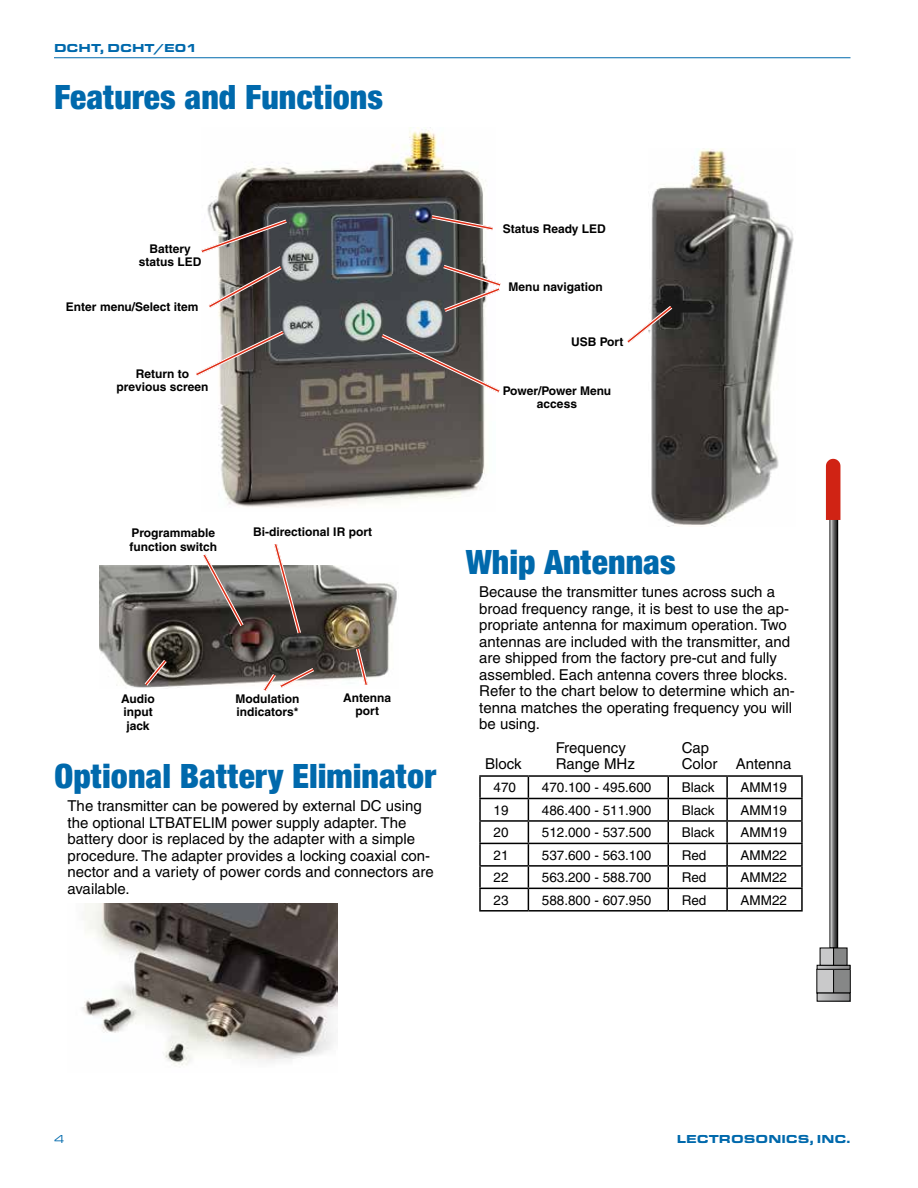
<style>
.page{position:relative;width:918px;height:1188px;background:#fff}
.page>*{position:absolute;margin:0;border:0;box-sizing:border-box;transform-origin:0 0}
.t1{font:900 condensed 36px "Sans";color:#0069ac}
.t2{font:15px/16.5px "Helvetica";color:#000}
.t3{font:13.5px "Helvetica";color:#000}
.t4{font:700 12px/13.5px "Helvetica";color:#000;text-align:center}
.t5{font:900 12px "Eurostile Extended";color:#0069ac}
.t6{font:12px "Eurostile Extended";color:#0069ac}
</style>
<div class="page">
<hr style="left:54px;top:57px;width:796px;height:1px;background:#0069ac">
<img style="left:207px;top:127px;width:279px;height:380px">
<svg style="left:201px;top:217px;width:89px;height:38px"></svg>
<svg style="left:428px;top:213px;width:65px;height:19px"></svg>
<svg style="left:440px;top:263px;width:61px;height:51px"></svg>
<svg style="left:378px;top:332px;width:122px;height:63px;background:#756e6c"></svg>
<svg style="left:196px;top:328px;width:91px;height:51px"></svg>
<svg style="left:207px;top:264px;width:78px;height:47px;background:#7c7471"></svg>
<img style="left:99px;top:565px;width:298px;height:123px">
<svg style="left:272px;top:544px;width:31px;height:93px"></svg>
<svg style="left:142px;top:657px;width:28px;height:31px"></svg>
<svg style="left:261px;top:666px;width:56px;height:25px"></svg>
<svg style="left:200px;top:554px;width:46px;height:75px;background:#817a76"></svg>
<svg style="left:354px;top:645px;width:16px;height:43px"></svg>
<hr style="left:479px;top:775px;width:49px;height:2px;background:#000">
<hr style="left:479px;top:777px;width:2px;height:21px;background:#000">
<hr style="left:528px;top:775px;width:140px;height:2px;background:#000">
<hr style="left:668px;top:775px;width:59px;height:2px;background:#000">
<hr style="left:727px;top:775px;width:76px;height:2px;background:#000">
<hr style="left:726px;top:777px;width:2px;height:21px;background:#000">
<hr style="left:801px;top:777px;width:2px;height:21px;background:#000">
<hr style="left:479px;top:798px;width:49px;height:1px;background:#000">
<hr style="left:479px;top:799px;width:2px;height:21px;background:#000">
<hr style="left:528px;top:798px;width:140px;height:1px;background:#000">
<hr style="left:668px;top:798px;width:59px;height:1px;background:#000">
<hr style="left:727px;top:798px;width:76px;height:1px;background:#000">
<hr style="left:726px;top:799px;width:2px;height:21px;background:#000">
<hr style="left:801px;top:799px;width:2px;height:21px;background:#000">
<hr style="left:479px;top:820px;width:49px;height:2px;background:#000">
<hr style="left:479px;top:822px;width:2px;height:21px;background:#000">
<hr style="left:528px;top:820px;width:140px;height:2px;background:#000">
<hr style="left:668px;top:820px;width:59px;height:2px;background:#000">
<hr style="left:727px;top:820px;width:76px;height:2px;background:#000">
<hr style="left:726px;top:822px;width:2px;height:21px;background:#000">
<hr style="left:801px;top:822px;width:2px;height:21px;background:#000">
<hr style="left:479px;top:843px;width:49px;height:1px;background:#000">
<hr style="left:479px;top:844px;width:2px;height:21px;background:#000">
<hr style="left:528px;top:843px;width:140px;height:1px;background:#000">
<hr style="left:668px;top:843px;width:59px;height:1px;background:#000">
<hr style="left:727px;top:843px;width:76px;height:1px;background:#000">
<hr style="left:726px;top:844px;width:2px;height:21px;background:#000">
<hr style="left:801px;top:844px;width:2px;height:21px;background:#000">
<hr style="left:479px;top:865px;width:49px;height:2px;background:#000">
<hr style="left:479px;top:867px;width:2px;height:21px;background:#000">
<hr style="left:528px;top:865px;width:140px;height:2px;background:#000">
<hr style="left:668px;top:865px;width:59px;height:2px;background:#000">
<hr style="left:727px;top:865px;width:76px;height:2px;background:#000">
<hr style="left:726px;top:867px;width:2px;height:21px;background:#000">
<hr style="left:801px;top:867px;width:2px;height:21px;background:#000">
<hr style="left:479px;top:888px;width:49px;height:1px;background:#000">
<hr style="left:479px;top:889px;width:2px;height:21px;background:#000">
<hr style="left:528px;top:888px;width:140px;height:1px;background:#000">
<svg style="left:528px;top:777px;width:1px;height:133px"></svg>
<hr style="left:668px;top:888px;width:59px;height:1px;background:#000">
<svg style="left:668px;top:777px;width:1px;height:133px"></svg>
<hr style="left:727px;top:888px;width:76px;height:1px;background:#000">
<hr style="left:726px;top:889px;width:2px;height:21px;background:#000">
<hr style="left:801px;top:889px;width:2px;height:21px;background:#000">
<hr style="left:479px;top:910px;width:49px;height:2px;background:#000">
<hr style="left:528px;top:910px;width:140px;height:2px;background:#000">
<hr style="left:668px;top:910px;width:59px;height:2px;background:#000">
<hr style="left:727px;top:910px;width:76px;height:2px;background:#000">
<img style="left:651px;top:148px;width:143px;height:378px">
<svg style="left:627px;top:303px;width:48px;height:43px"></svg>
<svg style="left:832px;top:520px;width:4px;height:426px;background:#686869"></svg>
<div style="left:830px;top:515px;width:8px;height:433px;border:1px solid #000"></div>
<svg style="left:826px;top:459px;width:14px;height:61px"></svg>
<div style="left:817px;top:969px;width:17px;height:24px;background:#c9c9ca"></div>
<div style="left:834px;top:969px;width:16px;height:24px;background:#868787"></div>
<div style="left:833px;top:969px;width:17px;height:24px;border:1px solid #000"></div>
<svg style="left:819px;top:995px;width:29px;height:4px"></svg>
<div style="left:817px;top:965px;width:33px;height:4px;border:1px solid #000"></div>
<div style="left:820px;top:948px;width:14px;height:17px;background:#c9c9ca"></div>
<div style="left:833px;top:948px;width:14px;height:17px;background:#868787;border:1px solid #000"></div>
<img style="left:82px;top:903px;width:255px;height:163px">
<p class="t5" style="left:54px;top:41px;width:145px">DCHT, DCHT/E01</p>
<h1 class="t1" style="left:54px;top:75px;width:331px">Features and Functions</h1>
<p class="t4" style="left:139px;top:242px;width:64px">Battery status LED</p>
<p class="t4" style="left:66px;top:300px;width:134px">Enter menu/Select item</p>
<p class="t4" style="left:117px;top:366px;width:93px">Return to previous screen</p>
<p class="t4" style="left:503px;top:221px;width:105px">Status Ready LED</p>
<p class="t4" style="left:508px;top:280px;width:96px">Menu navigation</p>
<p class="t4" style="left:571px;top:335px;width:54px">USB Port</p>
<p class="t4" style="left:503px;top:383px;width:110px">Power/Power Menu access</p>
<p class="t4" style="left:129px;top:526px;width:89px;text-align:left">Programmable function switch</p>
<p class="t4" style="left:253px;top:525px;width:120px">Bi-directional IR port</p>
<p class="t4" style="left:121px;top:691px;width:35px;text-align:left">Audio input jack</p>
<p class="t4" style="left:343px;top:690px;width:49px">Antenna port</p>
<p class="t4" style="left:235px;top:691px;width:65px;text-align:left">Modulation indicators*</p>
<h1 class="t1" style="left:54px;top:754px;width:384px">Optional Battery Eliminator</h1>
<p class="t2" style="left:68px;top:798px;width:368px">The transmitter can be powered by external DC using the optional LTBATELIM power supply adapter. The battery door is replaced by the adapter with a simple procedure. The adapter provides a locking coaxial con&shy;nector and a variety of power cords and connectors are available.</p>
<h1 class="t1" style="left:466px;top:540px;width:211px">Whip Antennas</h1>
<p class="t2" style="left:479px;top:584px;width:317px">Because the transmitter tunes across such a broad frequency range, it is best to use the ap&shy;propriate antenna for maximum operation. Two antennas are included with the transmitter, and are shipped from the factory pre-cut and fully assembled. Each antenna covers three blocks.<br>Refer to the chart below to determine which an&shy;tenna matches the operating frequency you will be using.</p>
<p class="t2" style="left:556px;top:739px;width:72px">Frequency</p>
<p class="t2" style="left:682px;top:739px;width:29px">Cap</p>
<p class="t2" style="left:485px;top:756px;width:38px">Block</p>
<p class="t2" style="left:556px;top:756px;width:81px">Range MHz</p>
<p class="t2" style="left:682px;top:756px;width:111px">Color Antenna</p>
<p class="t3" style="left:494px;top:780px;width:24px">470</p>
<p class="t3" style="left:542px;top:780px;width:111px">470.100 - 495.600</p>
<p class="t3" style="left:682px;top:780px;width:34px">Black</p>
<p class="t3" style="left:741px;top:780px;width:48px">AMM19</p>
<p class="t3" style="left:494px;top:802px;width:17px">19</p>
<p class="t3" style="left:542px;top:802px;width:111px">486.400 - 511.900</p>
<p class="t3" style="left:682px;top:802px;width:34px">Black</p>
<p class="t3" style="left:741px;top:802px;width:48px">AMM19</p>
<p class="t3" style="left:494px;top:825px;width:17px">20</p>
<p class="t3" style="left:542px;top:825px;width:111px">512.000 - 537.500</p>
<p class="t3" style="left:682px;top:825px;width:34px">Black</p>
<p class="t3" style="left:741px;top:825px;width:48px">AMM19</p>
<p class="t3" style="left:494px;top:847px;width:17px">21</p>
<p class="t3" style="left:542px;top:847px;width:111px">537.600 - 563.100</p>
<p class="t3" style="left:682px;top:847px;width:26px">Red</p>
<p class="t3" style="left:741px;top:847px;width:48px">AMM22</p>
<p class="t3" style="left:494px;top:870px;width:17px">22</p>
<p class="t3" style="left:542px;top:870px;width:111px">563.200 - 588.700</p>
<p class="t3" style="left:682px;top:870px;width:26px">Red</p>
<p class="t3" style="left:741px;top:870px;width:48px">AMM22</p>
<p class="t3" style="left:494px;top:892px;width:17px">23</p>
<p class="t3" style="left:542px;top:892px;width:111px">588.800 - 607.950</p>
<p class="t3" style="left:682px;top:892px;width:26px">Red</p>
<p class="t3" style="left:741px;top:892px;width:48px">AMM22</p>
<p class="t6" style="left:54px;top:1133px;width:12px">4</p>
<p class="t5" style="left:677px;top:1132px;width:175px">LECTROSONICS, INC.</p>
</div>
